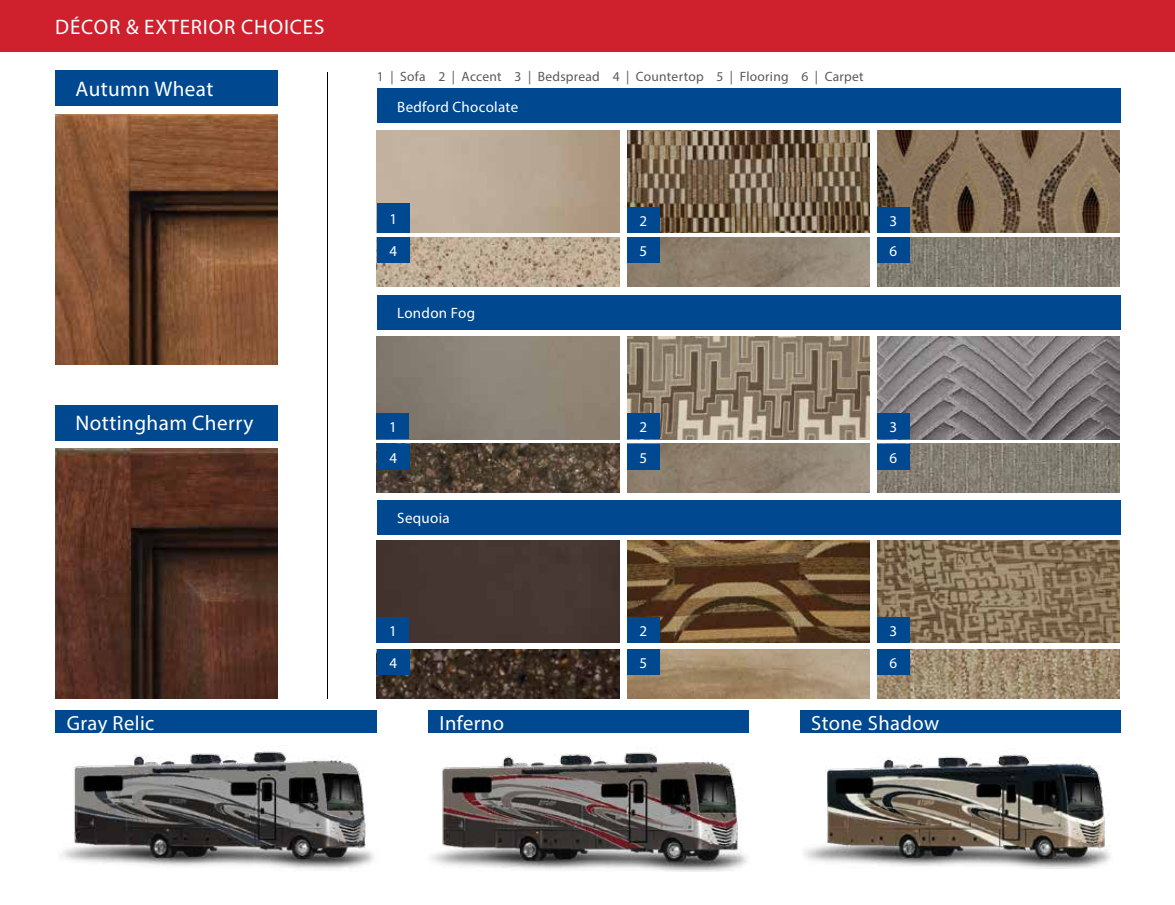
<style>
.page{position:relative;width:1175px;height:905px;background:#fff}
.page>*{position:absolute;margin:0;border:0;box-sizing:border-box;transform-origin:0 0}
.t1{font:21.15px "Myriad Pro";letter-spacing:.02em;color:#fff}
.t2{font:21px "Myriad Pro";letter-spacing:.04em;color:#fff}
.t3{font:20.55px "Myriad Pro";letter-spacing:.02em;color:#fff}
.t4{font:15px "Myriad Pro";letter-spacing:.02em;color:#fff}
.t5{font:13.5px "Myriad Pro";letter-spacing:.02em;color:#58595b}
</style>
<div class="page">
<div style="left:0;top:0;width:1174px;height:52px;background:#cf202e"></div>
<img style="left:55px;top:114px;width:222px;height:250px">
<div style="left:55px;top:70px;width:222px;height:36px;background:#004990"></div>
<img style="left:55px;top:449px;width:222px;height:249px">
<div style="left:55px;top:405px;width:222px;height:35px;background:#004990"></div>
<img style="left:627px;top:237px;width:242px;height:49px">
<img style="left:377px;top:130px;width:242px;height:103px">
<img style="left:627px;top:130px;width:242px;height:103px">
<img style="left:377px;top:237px;width:242px;height:49px">
<img style="left:877px;top:237px;width:242px;height:49px">
<img style="left:877px;top:130px;width:242px;height:103px">
<div style="left:325px;top:70px;width:5px;height:629px;background:#000;opacity:.3"></div>
<div style="left:377px;top:89px;width:743px;height:34px;background:#004990"></div>
<div style="left:627px;top:207px;width:32px;height:26px;background:#004990"></div>
<div style="left:877px;top:207px;width:32px;height:26px;background:#004990"></div>
<div style="left:377px;top:237px;width:32px;height:26px;background:#004990"></div>
<div style="left:627px;top:237px;width:32px;height:26px;background:#004990"></div>
<div style="left:877px;top:237px;width:32px;height:26px;background:#004990"></div>
<div style="left:377px;top:295px;width:743px;height:34px;background:#004990"></div>
<div style="left:377px;top:500px;width:743px;height:34px;background:#004990"></div>
<img style="left:627px;top:444px;width:242px;height:49px">
<img style="left:377px;top:337px;width:242px;height:102px">
<img style="left:627px;top:337px;width:242px;height:102px">
<img style="left:377px;top:444px;width:242px;height:49px">
<img style="left:877px;top:444px;width:242px;height:49px">
<img style="left:877px;top:337px;width:242px;height:102px">
<img style="left:627px;top:649px;width:242px;height:49px">
<div style="left:377px;top:540px;width:242px;height:102px;background:#453631"></div>
<img style="left:627px;top:540px;width:242px;height:102px">
<img style="left:377px;top:649px;width:242px;height:49px">
<img style="left:877px;top:649px;width:242px;height:49px">
<img style="left:877px;top:540px;width:242px;height:102px">
<img style="left:60px;top:751px;width:314px;height:119px">
<div style="left:55px;top:710px;width:322px;height:22px;background:#004990"></div>
<img style="left:803px;top:754px;width:307px;height:114px">
<div style="left:799px;top:710px;width:321px;height:22px;background:#004990"></div>
<img style="left:430px;top:752px;width:317px;height:119px">
<div style="left:428px;top:710px;width:320px;height:22px;background:#004990"></div>
<div style="left:377px;top:617px;width:32px;height:25px;background:#004990"></div>
<div style="left:627px;top:617px;width:32px;height:25px;background:#004990"></div>
<div style="left:877px;top:617px;width:32px;height:25px;background:#004990"></div>
<div style="left:377px;top:649px;width:32px;height:25px;background:#004990"></div>
<div style="left:627px;top:649px;width:32px;height:25px;background:#004990"></div>
<div style="left:877px;top:649px;width:32px;height:25px;background:#004990"></div>
<div style="left:377px;top:413px;width:32px;height:26px;background:#004990"></div>
<div style="left:627px;top:413px;width:32px;height:26px;background:#004990"></div>
<div style="left:877px;top:413px;width:32px;height:26px;background:#004990"></div>
<div style="left:377px;top:444px;width:32px;height:26px;background:#004990"></div>
<div style="left:627px;top:444px;width:32px;height:26px;background:#004990"></div>
<div style="left:877px;top:444px;width:32px;height:26px;background:#004990"></div>
<div style="left:377px;top:203px;width:32px;height:30px;background:#004990"></div>
<h2 class="t2" style="left:55px;top:14px;width:271px">DÉCOR &amp; EXTERIOR CHOICES</h2>
<h1 class="t1" style="left:76px;top:76px;width:139px">Autumn Wheat</h1>
<h1 class="t1" style="left:76px;top:410px;width:179px">Nottingham Cherry</h1>
<p class="t5" style="left:377px;top:68px;width:488px">1 | Sofa 2 | Accent 3 | Bedspread 4 | Countertop 5 | Flooring 6 | Carpet</p>
<p class="t4" style="left:397px;top:98px;width:123px">Bedford Chocolate</p>
<p class="t4" style="left:389px;top:210px;width:9px">1</p>
<p class="t4" style="left:639px;top:212px;width:9px">2</p>
<p class="t4" style="left:889px;top:212px;width:9px">3</p>
<p class="t4" style="left:389px;top:242px;width:9px">4</p>
<p class="t4" style="left:639px;top:242px;width:9px">5</p>
<p class="t4" style="left:889px;top:242px;width:9px">6</p>
<p class="t4" style="left:397px;top:304px;width:79px">London Fog</p>
<p class="t4" style="left:389px;top:418px;width:9px">1</p>
<p class="t4" style="left:639px;top:418px;width:9px">2</p>
<p class="t4" style="left:889px;top:418px;width:9px">3</p>
<p class="t4" style="left:389px;top:448px;width:9px">4</p>
<p class="t4" style="left:639px;top:448px;width:9px">5</p>
<p class="t4" style="left:889px;top:448px;width:9px">6</p>
<p class="t4" style="left:397px;top:509px;width:54px">Sequoia</p>
<p class="t4" style="left:389px;top:621px;width:9px">1</p>
<p class="t4" style="left:639px;top:621px;width:9px">2</p>
<p class="t4" style="left:889px;top:621px;width:9px">3</p>
<p class="t4" style="left:389px;top:653px;width:9px">4</p>
<p class="t4" style="left:639px;top:653px;width:9px">5</p>
<p class="t4" style="left:889px;top:653px;width:9px">6</p>
<h3 class="t3" style="left:67px;top:710px;width:89px">Gray Relic</h3>
<h3 class="t3" style="left:439px;top:710px;width:66px">Inferno</h3>
<h3 class="t3" style="left:811px;top:710px;width:129px">Stone Shadow</h3>
</div>
